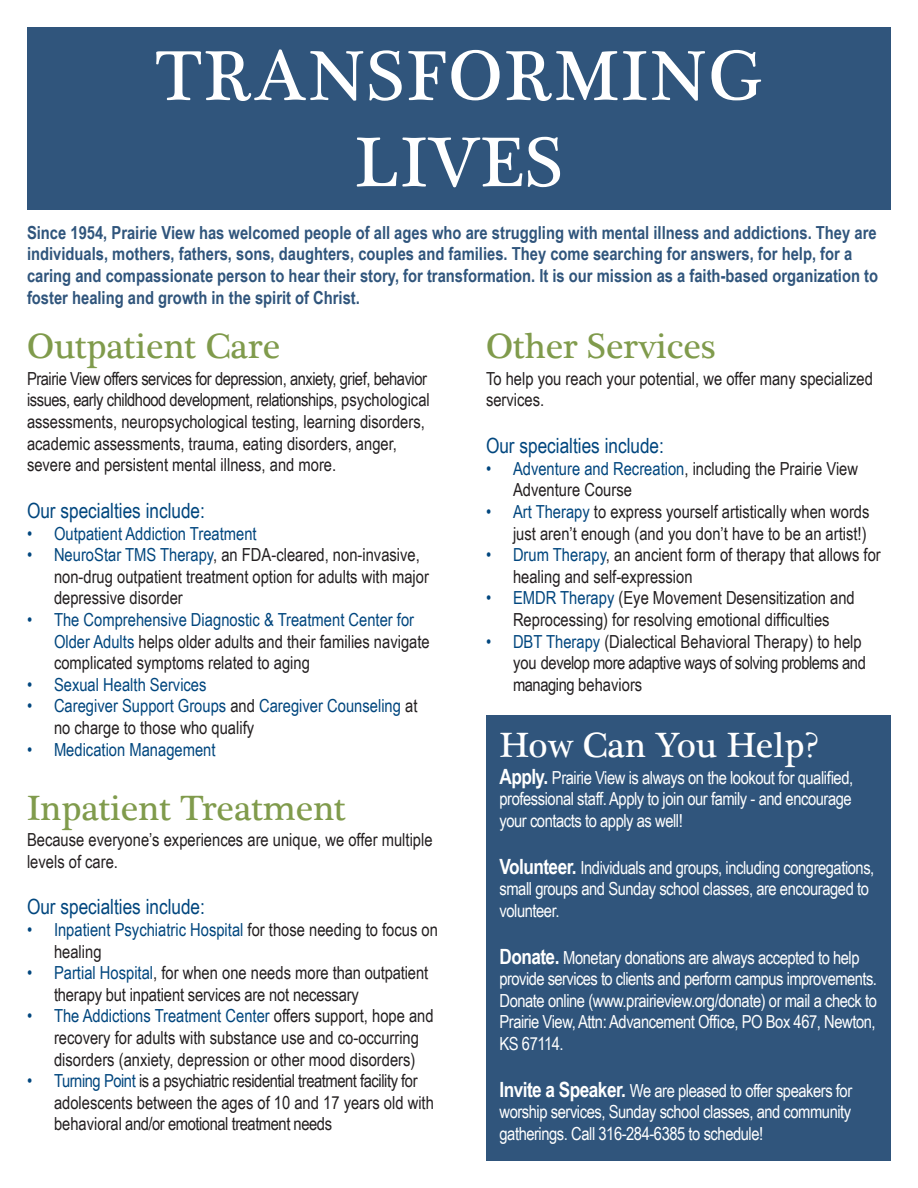
<style>
.page{position:relative;width:918px;height:1188px;background:#fff}
.page>*{position:absolute;margin:0;border:0;box-sizing:border-box;transform-origin:0 0}
.t1{font:72px "Plantagenet Cherokee";letter-spacing:.025em;color:#fff}
.t2{font:36px "Plantagenet Cherokee";color:#809b4c}
.t3{font:36px "Plantagenet Cherokee";color:#fff}
.t4{font:21px "Arial Narrow";color:#00467e}
.t5{font:18px/21.6px "Arial Narrow";color:#231f20}
.t6{font:18px/21.6px "Arial Narrow";letter-spacing:-.025em;color:#fff;text-align:justify}
.t7{font:700 18px/21.6px "Arial Narrow";color:#30557c}
.t8{font:18px/21.6px "Arial Narrow";color:#00467e}
.t9{font:18px/21.6px "Arial Narrow";letter-spacing:-.025em;color:#231f20}
.s1{color:#00467e}
.s2{color:#231f20}
.s3{font-weight:700;font-size:21px}
</style>
<div class="page">
<div style="left:27px;top:27px;width:864px;height:183px;background:#30557c"></div>
<div style="left:486px;top:716px;width:405px;height:445px;background:#30557c"></div>
<p class="t1" style="left:155px;top:31px;width:609px">TRANSFORMING</p>
<p class="t1" style="left:355px;top:117px;width:210px">LIVES</p>
<p class="t7" style="left:27px;top:221px;width:853px">Since 1954, Prairie View has welcomed people of all ages who are struggling with mental illness and addictions. They are individuals, mothers, fathers, sons, daughters, couples and families. They come searching for answers, for help, for a caring and compassionate person to hear their story, for transformation. It is our mission as a faith-based organization to foster healing and growth in the spirit of Christ.</p>
<p class="t2" style="left:27px;top:324px;width:255px">Outpatient Care</p>
<p class="t5" style="left:27px;top:367px;width:404px">Prairie View offers services for depression, anxiety, grief, behavior issues, early childhood development, relationships, psychological assessments, neuropsychological testing, learning disorders, academic assessments, trauma, eating disorders, anger, severe and persistent mental illness, and more.</p>
<p class="t4" style="left:27px;top:495px;width:180px">Our specialties include:</p>
<p class="t8" style="left:27px;top:522px;width:231px">• Outpatient Addiction Treatment</p>
<p class="t5" style="left:54px;top:543px;width:376px;text-indent:-27px"><span class="s1">• NeuroStar TMS Therapy</span>, an FDA-cleared, non-invasive, non-drug outpatient treatment option for adults with major depressive disorder</p>
<p class="t5" style="left:54px;top:608px;width:377px;text-indent:-27px"><span class="s1">• The Comprehensive Diagnostic &amp; Treatment Center for<br>Older Adults</span> helps older adults and their families navigate complicated symptoms related to aging</p>
<p class="t8" style="left:27px;top:673px;width:181px">• Sexual Health Services</p>
<p class="t8" style="left:54px;top:695px;width:365px;text-indent:-27px">• Caregiver Support Groups <span class="s2">and</span> Caregiver Counseling <span class="s2">at no charge to those who qualify</span></p>
<p class="t8" style="left:27px;top:738px;width:190px">• Medication Management</p>
<p class="t2" style="left:27px;top:785px;width:321px">Inpatient Treatment</p>
<p class="t5" style="left:27px;top:828px;width:407px">Because everyone’s experiences are unique, we offer multiple levels of care.</p>
<p class="t4" style="left:27px;top:892px;width:180px">Our specialties include:</p>
<p class="t5" style="left:54px;top:918px;width:386px;text-indent:-27px"><span class="s1">• Inpatient Psychiatric Hospital</span> for those needing to focus on healing</p>
<p class="t5" style="left:54px;top:961px;width:376px;text-indent:-27px"><span class="s1">• Partial Hospital</span>, for when one needs more than outpatient therapy but inpatient services are not necessary</p>
<p class="t5" style="left:54px;top:1005px;width:381px;text-indent:-27px"><span class="s1">• The Addictions Treatment Center</span> offers support, hope and recovery for adults with substance use and co-occurring disorders (anxiety, depression or other mood disorders)</p>
<p class="t9" style="left:54px;top:1069px;width:381px;text-indent:-27px"><span class="s1">• Turning Point</span> is a psychiatric residential treatment facility for adolescents between the ages of 10 and 17 years old with behavioral and/or emotional treatment needs</p>
<p class="t2" style="left:486px;top:324px;width:231px">Other Services</p>
<p class="t5" style="left:486px;top:367px;width:389px">To help you reach your potential, we offer many specialized services.</p>
<p class="t4" style="left:486px;top:430px;width:180px">Our specialties include:</p>
<p class="t5" style="left:513px;top:457px;width:347px;text-indent:-27px"><span class="s1">• Adventure and Recreation</span>, including the Prairie View<br>Adventure Course</p>
<p class="t5" style="left:486px;top:500px;width:385px;text-align:right"><span class="s1">• Art Therapy</span> to express yourself artistically when words just aren’t enough (and you don’t have to be an artist!)</p>
<p class="t5" style="left:513px;top:543px;width:369px;text-indent:-27px"><span class="s1">• Drum Therapy</span>, an ancient form of therapy that allows for healing and self-expression</p>
<p class="t5" style="left:486px;top:587px;width:370px;text-align:center"><span class="s1">• EMDR Therapy</span> (Eye Movement Desensitization and<br>Reprocessing) for resolving emotional difficulties</p>
<p class="t5" style="left:513px;top:630px;width:354px;text-indent:-27px"><span class="s1">• DBT Therapy</span> (Dialectical Behavioral Therapy) to help you develop more adaptive ways of solving problems and managing behaviors</p>
<p class="t3" style="left:500px;top:723px;width:321px">How Can You Help?</p>
<p class="t6" style="left:500px;top:766px;width:355px"><span class="s3">Apply.</span> Prairie View is always on the lookout for qualified, professional staff. Apply to join our family - and encourage your contacts to apply as well!</p>
<p class="t6" style="left:500px;top:856px;width:376px;text-align:left"><span class="s3">Volunteer.</span> Individuals and groups, including congregations, small groups and Sunday school classes, are encouraged to volunteer.</p>
<p class="t6" style="left:500px;top:946px;width:379px;text-align:left"><span class="s3">Donate.</span> Monetary donations are always accepted to help provide services to clients and perform campus improvements.<br>Donate online (www.prairieview.org/donate) or mail a check to Prairie View, Attn: Advancement Office, PO Box 467, Newton, KS 67114.</p>
<p class="t6" style="left:500px;top:1079px;width:354px"><span class="s3">Invite a Speaker.</span> We are pleased to offer speakers for worship services, Sunday school classes, and community gatherings. Call 316-284-6385 to schedule!</p>
</div>
